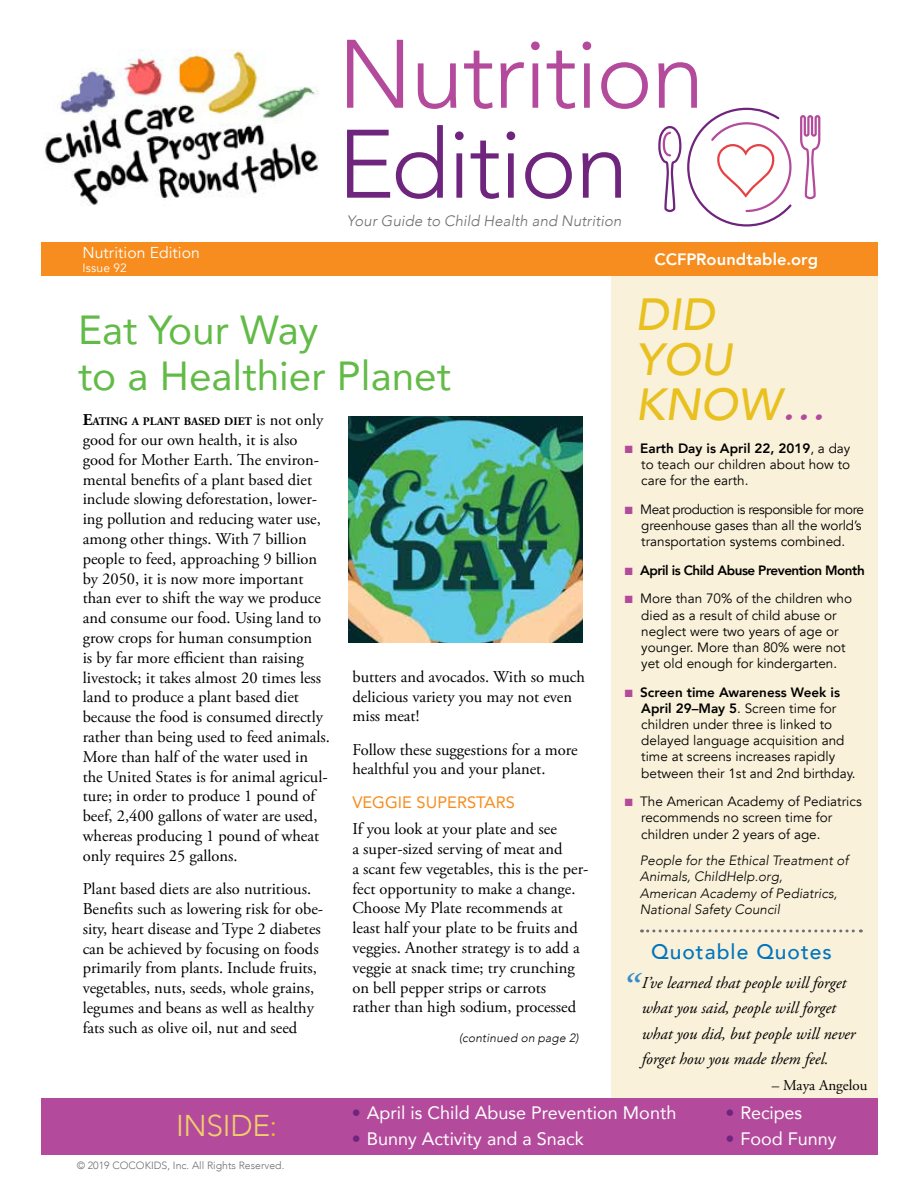
<style>
.page{position:relative;width:918px;height:1188px;background:#fff}
.page>*{position:absolute;margin:0;border:0;box-sizing:border-box;transform-origin:0 0}
.t1{font:300 96px "Avenir";letter-spacing:-.02em;color:#b44a9c}
.t2{font:300 96px "Avenir";letter-spacing:-.02em;color:#6f247e}
.t3{font:italic 500 45px/45px "Avenir";color:#e8c01f}
.t4{font:italic 45px "Adobe Garamond Pro";color:#368ccb}
.t5{font:40.5px/46.5px "Avenir";color:#62bb46}
.t6{font:300 30px "Avenir";letter-spacing:-.01em;color:#efd06a}
.t7{font:500 21px "Avenir";letter-spacing:.05em;color:#0075be}
.t8{font:18px "Avenir";color:#fff}
.t9{font:16.5px/19.8px "Adobe Garamond Pro";color:#000}
.t10{font:italic 16.5px/25.5px "Adobe Garamond Pro";color:#000}
.t11{font:800 16.5px "Avenir";letter-spacing:.005em;color:#fff}
.t12{font:16.5px "Avenir";color:#f78d1e}
.t13{font:15.75px "Avenir";letter-spacing:.005em;color:#fff}
.t14{font:italic 300 15px "Avenir";letter-spacing:.005em;color:#6d6e71}
.t15{font:15px "Adobe Garamond Pro";color:#000}
.t16{font:13.5px/16.2px "Avenir";color:#000}
.t17{font:italic 300 13.5px/16.2px "Avenir";color:#000}
.t18{font:800 13.5px "Avenir";letter-spacing:-.035em;color:#000}
.t19{font:italic 300 12px "Avenir";letter-spacing:.015em;color:#000}
.t20{font:12px "Avenir";letter-spacing:.015em;color:#fff}
.t21{font:700 11.55px "Adobe Garamond Pro";color:#000}
.t22{font:300 10.5px "Avenir";color:#6d6e71}
.s1{font-size:16.5px}
.s2{font-weight:400;font-size:16.5px}
.s3{color:#b44a9c}
.s4{font-weight:800}
.s5{color:#e8c01f}
.s6{color:#6f247e}
</style>
<div class="page">
<div style="left:41px;top:1098px;width:837px;height:57px;background:#b44a9c"></div>
<div style="left:611px;top:276px;width:267px;height:822px;background:#faf1da"></div>
<div style="left:41px;top:242px;width:837px;height:34px;background:#f78d1e"></div>
<svg style="left:642px;top:929px;width:219px;height:3px"></svg>
<img style="left:348px;top:416px;width:234px;height:227px">
<svg style="left:658px;top:107px;width:163px;height:120px"></svg>
<img style="left:45px;top:50px;width:273px;height:155px">
<p class="t13" style="left:82px;top:243px;width:119px">Nutrition Edition</p>
<p class="t20" style="left:82px;top:261px;width:46px">Issue 92</p>
<h1 class="t1" style="left:338px;top:18px;width:368px">Nutrition</h1>
<h1 class="t2" style="left:338px;top:108px;width:292px">Edition</h1>
<p class="t14" style="left:347px;top:212px;width:276px">Your Guide to Child Health and Nutrition</p>
<p class="t11" style="left:655px;top:246px;width:165px">CCFPRoundtable.org</p>
<h3 class="t5" style="left:78px;top:305px;width:375px">Eat Your Way<br>to a Healthier Planet</h3>
<p class="t21" style="left:83px;top:415px;width:242px"><span class="s1">E</span>ATING A PLANT BASED DIET <span class="s2">is not only</span></p>
<p class="t9" style="left:83px;top:430px;width:249px">good for our own health, it is also good for Mother Earth. The environ&shy;mental benefits of a plant based diet include slowing deforestation, lower&shy;ing pollution and reducing water use, among other things. With 7 billion people to feed, approaching 9 billion by 2050, it is now more important than ever to shift the way we produce and consume our food. Using land to grow crops for human consumption<br>is by far more efficient than raising livestock; it takes almost 20 times less land to produce a plant based diet because the food is consumed directly rather than being used to feed animals.<br>More than half of the water used in the United States is for animal agricul&shy;ture; in order to produce 1 pound of beef, 2,400 gallons of water are used, whereas producing 1 pound of wheat only requires 25 gallons.</p>
<p class="t9" style="left:83px;top:880px;width:242px">Plant based diets are also nutritious.<br>Benefits such as lowering risk for obe&shy;sity, heart disease and Type 2 diabetes can be achieved by focusing on foods primarily from plants. Include fruits, vegetables, nuts, seeds, whole grains, legumes and beans as well as healthy fats such as olive oil, nut and seed</p>
<p class="t9" style="left:352px;top:667px;width:234px">butters and avocados. With so much delicious variety you may not even miss meat!</p>
<p class="t9" style="left:352px;top:740px;width:227px">Follow these suggestions for a more healthful you and your planet.</p>
<p class="t12" style="left:352px;top:789px;width:164px">VEGGIE SUPERSTARS</p>
<p class="t9" style="left:352px;top:820px;width:238px">If you look at your plate and see<br>a super-sized serving of meat and<br>a scant few vegetables, this is the per&shy;fect opportunity to make a change.<br>Choose My Plate recommends at least half your plate to be fruits and veggies. Another strategy is to add a veggie at snack time; try crunching on bell pepper strips or carrots<br>rather than high sodium, processed</p>
<p class="t19" style="left:459px;top:1031px;width:121px">(continued on page 2)</p>
<h2 class="t3" style="left:636px;top:293px;width:192px">DID<br>YOU<br>KNOW<span class="s3">…</span></h2>
<p class="t16" style="left:641px;top:440px;width:211px;text-align:justify;text-indent:-17px"><span class="s3">■</span> <span class="s4">Earth Day is April 22, 2019</span>, a day to teach our children about how to care for the earth.</p>
<p class="t16" style="left:641px;top:501px;width:224px;text-indent:-17px"><span class="s3">■</span> Meat production is responsible for more greenhouse gases than all the world’s transportation systems combined.</p>
<p class="t18" style="left:625px;top:560px;width:242px"><span class="s3">■</span> April is Child Abuse Prevention Month</p>
<p class="t16" style="left:641px;top:591px;width:212px;text-indent:-17px"><span class="s3">■</span> More than 70% of the children who died as a result of child abuse or neglect were two years of age or younger. More than 80% were not yet old enough for kindergarten.</p>
<p class="t16" style="left:641px;top:684px;width:216px;text-indent:-17px"><span class="s3">■</span> <span class="s4">Screen time Awareness Week is April 29–May 5</span>. Screen time for children under three is linked to delayed language acquisition and time at screens increases rapidly between their 1st and 2nd birthday.</p>
<p class="t16" style="left:641px;top:794px;width:222px;text-indent:-17px"><span class="s3">■</span> The American Academy of Pediatrics recommends no screen time for children under 2 years of age.</p>
<p class="t17" style="left:640px;top:852px;width:210px">People for the Ethical Treatment of<br>Animals, ChildHelp.org,<br>American Academy of Pediatrics,<br>National Safety Council</p>
<p class="t7" style="left:651px;top:934px;width:182px">Quotable Quotes</p>
<h2 class="t4" style="left:620px;top:963px;width:19px">“</h2>
<p class="t10" style="left:642px;top:970px;width:215px">I’ve learned that people will forget what you said, people will forget what you did, but people will never forget how you made them feel.</p>
<p class="t15" style="left:772px;top:1076px;width:97px">– Maya Angelou</p>
<h3 class="t6" style="left:176px;top:1108px;width:103px">INSIDE<span class="s5">:</span></h3>
<p class="t22" style="left:77px;top:1159px;width:209px">© 2019 COCOKIDS, Inc. All Rights Reserved.</p>
<p class="t8" style="left:352px;top:1098px;width:326px"><span class="s6">•</span> April is Child Abuse Prevention Month</p>
<p class="t8" style="left:725px;top:1098px;width:78px"><span class="s6">•</span> Recipes</p>
<p class="t8" style="left:352px;top:1124px;width:233px"><span class="s6">•</span> Bunny Activity and a Snack</p>
<p class="t8" style="left:725px;top:1124px;width:113px"><span class="s6">•</span> Food Funny</p>
</div>
